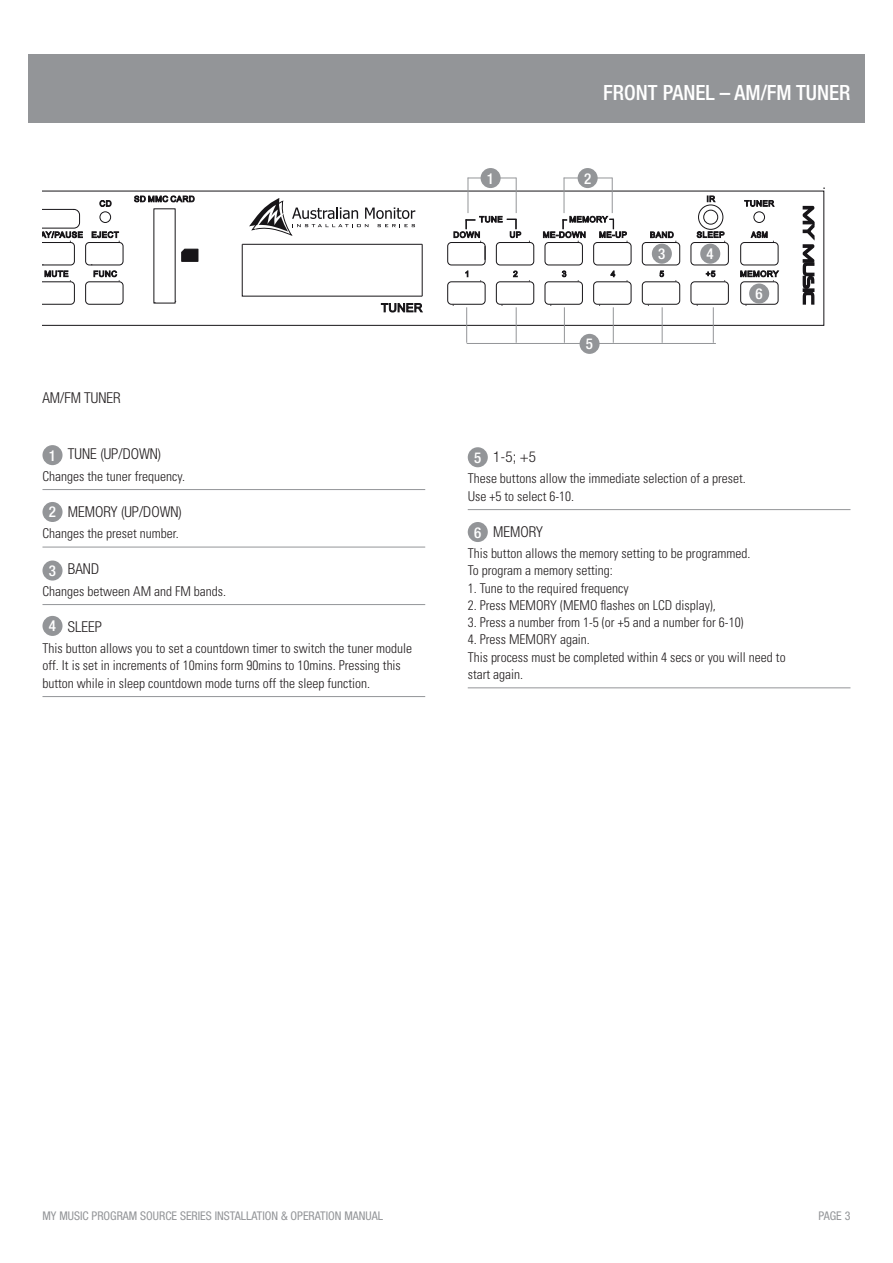
<style>
.page{position:relative;width:893px;height:1263px;background:#fff}
.page>*{position:absolute;margin:0;border:0;box-sizing:border-box;transform-origin:0 0}
.t1{font:500 condensed 21px "Helvetica Neue";color:#fff}
.t2{font:300 condensed 15px "Helvetica Neue";color:#231f20}
.t3{font:500 condensed 15px "Helvetica Neue";color:#fff}
.t4{font:300 condensed 13.5px/17.2px "Univers";color:#231f20}
.t5{font:condensed 12px "Helvetica Neue";color:#939598}
.s1{font-weight:500;color:#fff}
</style>
<div class="page">
<div style="left:28px;top:54px;width:836px;height:68px;background:#939598"></div>
<svg style="left:42px;top:191px;width:782px;height:135px"></svg>
<hr style="left:42px;top:489px;width:383px;height:1px;background:#939598">
<hr style="left:42px;top:547px;width:383px;height:1px;background:#939598">
<hr style="left:42px;top:604px;width:383px;height:1px;background:#939598">
<hr style="left:42px;top:696px;width:383px;height:1px;background:#939598">
<div style="left:42px;top:502px;width:21px;height:20px;background:#939598;border-radius:50%"></div>
<div style="left:42px;top:561px;width:21px;height:20px;background:#939598;border-radius:50%"></div>
<div style="left:42px;top:616px;width:21px;height:20px;background:#939598;border-radius:50%"></div>
<hr style="left:468px;top:509px;width:382px;height:1px;background:#939598">
<hr style="left:468px;top:687px;width:382px;height:1px;background:#939598">
<div style="left:468px;top:447px;width:20px;height:20px;background:#939598;border-radius:50%"></div>
<div style="left:468px;top:522px;width:20px;height:20px;background:#939598;border-radius:50%"></div>
<div style="left:42px;top:445px;width:21px;height:20px;background:#939598;border-radius:50%"></div>
<div style="left:652px;top:244px;width:20px;height:20px;background:#939598;border-radius:50%"></div>
<hr style="left:466px;top:307px;width:1px;height:36px;background:#939598">
<hr style="left:516px;top:307px;width:1px;height:36px;background:#939598">
<hr style="left:564px;top:307px;width:1px;height:36px;background:#939598">
<hr style="left:713px;top:307px;width:1px;height:36px;background:#939598">
<hr style="left:662px;top:307px;width:1px;height:36px;background:#939598">
<hr style="left:613px;top:307px;width:1px;height:36px;background:#939598">
<hr style="left:467px;top:343px;width:249px;height:1px;background:#939598">
<div style="left:579px;top:334px;width:20px;height:20px;background:#939598;border-radius:50%"></div>
<hr style="left:468px;top:178px;width:1px;height:35px;background:#939598">
<hr style="left:516px;top:178px;width:1px;height:35px;background:#939598">
<hr style="left:468px;top:178px;width:48px;height:1px;background:#939598">
<hr style="left:564px;top:178px;width:1px;height:35px;background:#939598">
<hr style="left:612px;top:178px;width:1px;height:35px;background:#939598">
<hr style="left:564px;top:178px;width:48px;height:1px;background:#939598">
<div style="left:578px;top:168px;width:20px;height:20px;background:#939598;border-radius:50%"></div>
<div style="left:480px;top:168px;width:21px;height:20px;background:#939598;border-radius:50%"></div>
<div style="left:700px;top:244px;width:20px;height:20px;background:#939598;border-radius:50%"></div>
<div style="left:749px;top:284px;width:20px;height:20px;background:#939598;border-radius:50%"></div>
<p class="t2" style="left:42px;top:392px;width:80px">AM/FM TUNER</p>
<p class="t2" style="left:68px;top:448px;width:95px">TUNE (UP/DOWN)</p>
<p class="t4" style="left:42px;top:469px;width:144px">Changes the tuner frequency.</p>
<p class="t2" style="left:49px;top:506px;width:134px"><span class="s1">2</span> MEMORY (UP/DOWN)</p>
<p class="t4" style="left:42px;top:526px;width:138px">Changes the preset number.</p>
<p class="t2" style="left:49px;top:563px;width:52px"><span class="s1">3</span> BAND</p>
<p class="t4" style="left:42px;top:584px;width:185px">Changes between AM and FM bands.</p>
<p class="t2" style="left:49px;top:621px;width:55px"><span class="s1">4</span> SLEEP</p>
<p class="t4" style="left:42px;top:641px;width:371px">This button allows you to set a countdown timer to switch the tuner module off. It is set in increments of 10mins form 90mins to 10mins. Pressing this button while in sleep countdown mode turns off the sleep function.</p>
<p class="t3" style="left:49px;top:450px;width:9px">1</p>
<h1 class="t1" style="left:603px;top:85px;width:249px">FRONT PANEL – AM/ M TUNER</h1>
<h1 class="t1" style="left:719px;top:85px;width:133px">SPECIFICATIONS</h1>
<p class="t3" style="left:487px;top:173px;width:9px">1</p>
<p class="t3" style="left:584px;top:173px;width:9px">2</p>
<p class="t3" style="left:586px;top:339px;width:9px">5</p>
<p class="t3" style="left:658px;top:248px;width:9px">3</p>
<p class="t3" style="left:707px;top:248px;width:9px">4</p>
<p class="t3" style="left:755px;top:288px;width:9px">6</p>
<p class="t2" style="left:474px;top:451px;width:63px"><span class="s1">5</span> 1-5; +5</p>
<p class="t4" style="left:468px;top:471px;width:280px">These buttons allow the immediate selection of a preset.<br>Use +5 to select 6-10.</p>
<p class="t2" style="left:474px;top:526px;width:70px"><span class="s1">6</span> MEMORY</p>
<p class="t4" style="left:468px;top:546px;width:284px">This button allows the memory setting to be programmed.<br>To program a memory setting:</p>
<p class="t4" style="left:468px;top:581px;width:162px">1. Tune to the required frequency</p>
<p class="t4" style="left:468px;top:598px;width:250px">2. Press MEMORY (MEMO flashes on LCD display),</p>
<p class="t4" style="left:468px;top:615px;width:277px">3. Press a number from 1-5 (or +5 and a number for 6-10)</p>
<p class="t4" style="left:468px;top:632px;width:319px">4. Press MEMORY again.<br>This process must be completed within 4 secs or you will need to start again.</p>
<p class="t5" style="left:42px;top:1212px;width:342px">MY MUSIC PROGRAM SOURCE SERIES INSTALLATION &amp; OPERATION MANUAL</p>
<p class="t5" style="left:818px;top:1212px;width:33px">PAGE 3</p>
</div>
